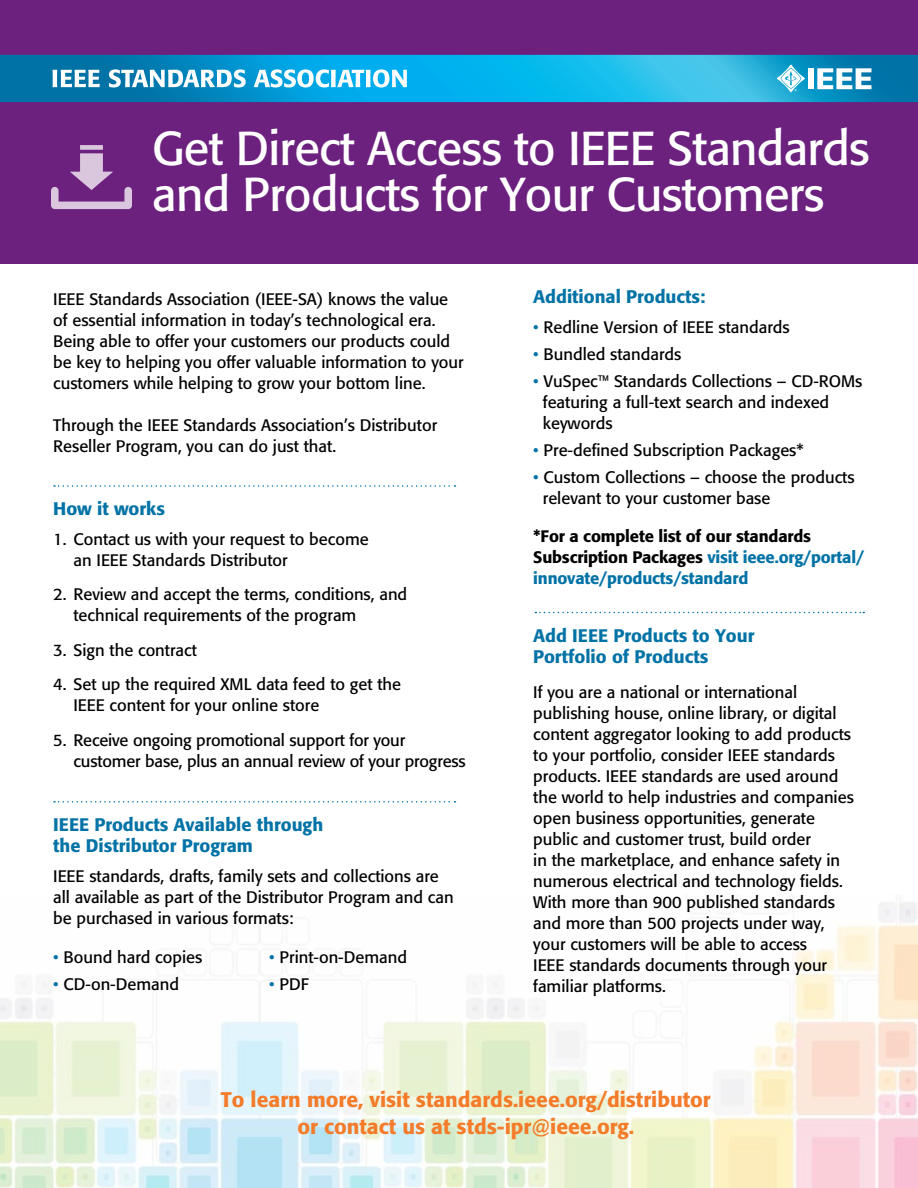
<style>
.page{position:relative;width:918px;height:1188px;background:#fff}
.page>*{position:absolute;margin:0;border:0;box-sizing:border-box;transform-origin:0 0}
.t1{font:47.1px/46px "Formata";letter-spacing:-.015em;color:#fff}
.t2{font:500 21px/27px "Formata";color:#f47b29;text-align:center}
.t3{font:500 18px/21px "Formata";color:#0072a6}
.t4{font:16.5px/21px "Formata";color:#000}
.t5{font:500 16.5px/21px "Formata";letter-spacing:-.01em;color:#000}
.s1{color:#0072a6}
</style>
<div class="page">
<img style="left:0;top:902px;width:918px;height:286px">
<div style="left:0;top:0;width:918px;height:263px;background:#6c217f"></div>
<svg style="left:54px;top:485px;width:401px;height:2px"></svg>
<svg style="left:535px;top:612px;width:329px;height:1px"></svg>
<svg style="left:54px;top:801px;width:401px;height:2px"></svg>
<svg style="left:51px;top:145px;width:81px;height:64px"></svg>
<svg style="left:0;top:55px;width:918px;height:47px;background:#25a9d7"></svg>
<h1 class="t1" style="left:152px;top:126px;width:719px">Get Direct Access to IEEE Standards and Products for Your Customers</h1>
<p class="t4" style="left:53px;top:288px;width:412px">IEEE Standards Association (IEEE-SA) knows the value of essential information in today’s technological era.<br>Being able to offer your customers our products could be key to helping you offer valuable information to your customers while helping to grow your bottom line.</p>
<p class="t4" style="left:53px;top:414px;width:385px">Through the IEEE Standards Association’s Distributor<br>Reseller Program, you can do just that.</p>
<p class="t3" style="left:53px;top:498px;width:113px">How it works</p>
<p class="t4" style="left:73px;top:528px;width:297px;text-indent:-20px">1. Contact us with your request to become an IEEE Standards Distributor</p>
<p class="t4" style="left:73px;top:584px;width:335px;text-indent:-20px">2. Review and accept the terms, conditions, and technical requirements of the program</p>
<p class="t4" style="left:53px;top:639px;width:145px">3. Sign the contract</p>
<p class="t4" style="left:73px;top:674px;width:329px;text-indent:-20px">4. Set up the required XML data feed to get the<br>IEEE content for your online store</p>
<p class="t4" style="left:73px;top:729px;width:394px;text-indent:-20px">5. Receive ongoing promotional support for your customer base, plus an annual review of your progress</p>
<p class="t3" style="left:53px;top:814px;width:271px">IEEE Products Available through the Distributor Program</p>
<p class="t4" style="left:53px;top:866px;width:402px">IEEE standards, drafts, family sets and collections are all available as part of the Distributor Program and can be purchased in various formats:</p>
<p class="t4" style="left:53px;top:947px;width:151px"><span class="s1">•</span> Bound hard copies</p>
<p class="t4" style="left:269px;top:947px;width:139px"><span class="s1">•</span> Print-on-Demand</p>
<p class="t4" style="left:53px;top:974px;width:127px"><span class="s1">•</span> CD-on-Demand</p>
<p class="t4" style="left:269px;top:974px;width:41px"><span class="s1">•</span> PDF</p>
<p class="t3" style="left:533px;top:286px;width:174px">Additional Products:</p>
<p class="t4" style="left:533px;top:317px;width:258px"><span class="s1">•</span> Redline Version of IEEE standards</p>
<p class="t4" style="left:533px;top:344px;width:150px"><span class="s1">•</span> Bundled standards</p>
<p class="t4" style="left:543px;top:371px;width:321px;text-indent:-10px"><span class="s1">•</span> VuSpec™ Standards Collections – CD-ROMs featuring a full-text search and indexed keywords</p>
<p class="t4" style="left:533px;top:440px;width:272px"><span class="s1">•</span> Pre-defined Subscription Packages*</p>
<p class="t4" style="left:543px;top:467px;width:313px;text-indent:-10px"><span class="s1">•</span> Custom Collections – choose the products relevant to your customer base</p>
<p class="t5" style="left:533px;top:525px;width:332px">*For a complete list of our standards<br>Subscription Packages <span class="s1">visit ieee.org/portal/ innovate/products/standard</span></p>
<p class="t3" style="left:533px;top:625px;width:223px">Add IEEE Products to Your<br>Portfolio of Products</p>
<p class="t4" style="left:533px;top:681px;width:322px">If you are a national or international publishing house, online library, or digital content aggregator looking to add products to your portfolio, consider IEEE standards products. IEEE standards are used around the world to help industries and companies open business opportunities, generate public and customer trust, build order<br>in the marketplace, and enhance safety in numerous electrical and technology fields.<br>With more than 900 published standards and more than 500 projects under way, your customers will be able to access<br>IEEE standards documents through your familiar platforms.</p>
<p class="t2" style="left:221px;top:1086px;width:491px">To learn more, visit standards.ieee.org/distributor or contact us at stds-ipr@ieee.org.</p>
</div>
